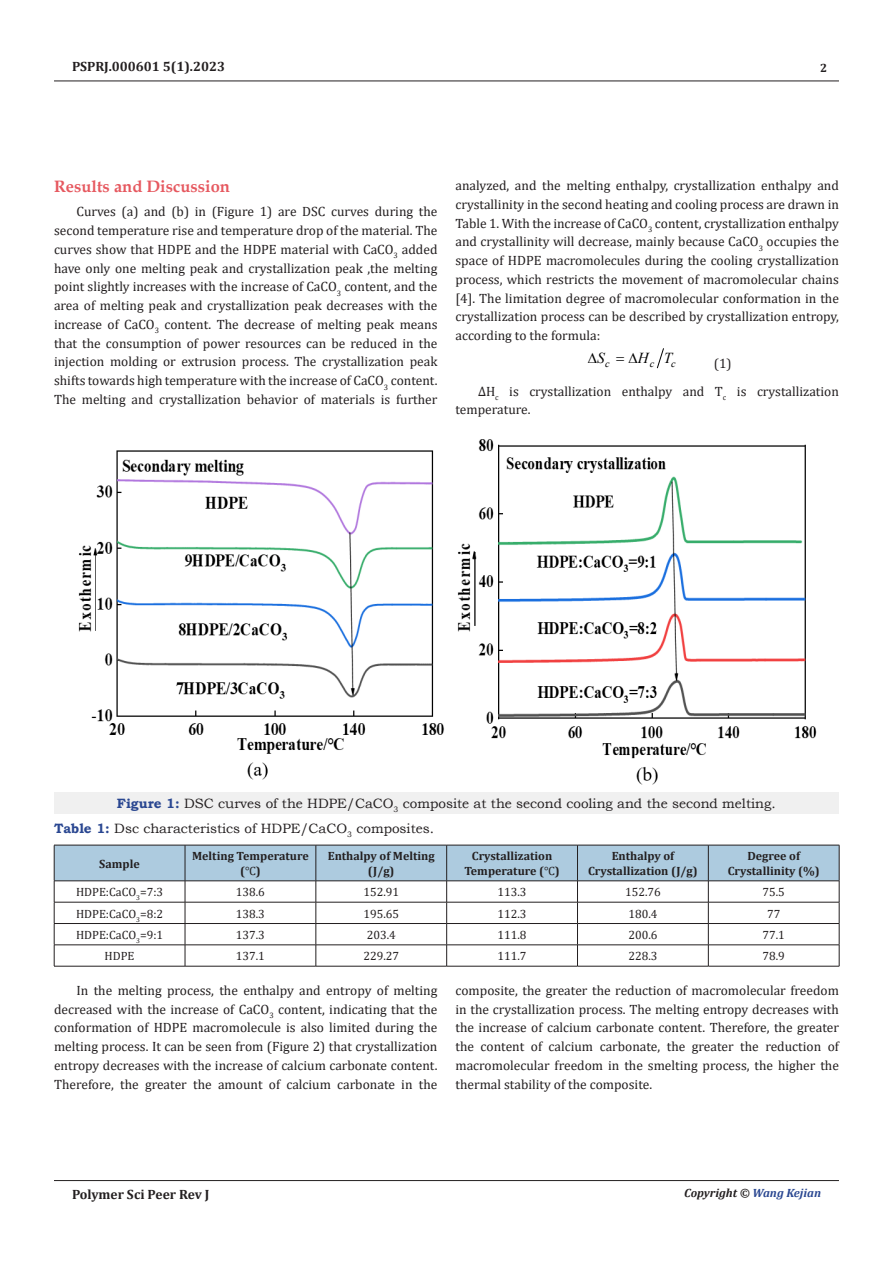
<style>
.page{position:relative;width:893px;height:1263px;background:#fff}
.page>*{position:absolute;margin:0;border:0;box-sizing:border-box;transform-origin:0 0}
.t1{font:700 16.5px "Book Antiqua";color:#e65960}
.t2{font:italic 15.15px "Times New Roman";color:#000}
.t3{font:13.5px/18.8px "Cambria";color:#231f20;text-align:justify}
.t4{font:13.5px "Bookman Old Style";color:#231f20}
.t5{font:700 13.5px "Cambria";color:#231f20}
.t6{font:12px "Cambria";color:#231f20}
.t7{font:700 12px/14.4px "Cambria";color:#231f20;text-align:center}
.t8{font:italic 700 12px "Cambria";color:#231f20}
.t9{font:italic 10.5px "Times New Roman";color:#000}
.s1{font-weight:700;color:#2a4791}
.s2{font-weight:400}
.s3{color:#2a4791}
</style>
<div class="page">
<hr style="left:54px;top:81px;width:785px;height:1px;background:#231f20">
<hr style="left:54px;top:1180px;width:785px;height:1px;background:#231f20">
<svg style="left:657px;top:348px;width:7px;height:20px"></svg>
<div style="left:54px;top:792px;width:785px;height:22px;background:#f0f0f0"></div>
<img style="left:78px;top:439px;width:739px;height:346px">
<svg style="left:54px;top:845px;width:786px;height:121px"></svg>
<hr style="left:54px;top:966px;width:131px;height:1px;background:#231f20">
<hr style="left:185px;top:966px;width:131px;height:1px;background:#231f20">
<hr style="left:316px;top:966px;width:131px;height:1px;background:#231f20">
<hr style="left:447px;top:966px;width:130px;height:1px;background:#231f20">
<hr style="left:577px;top:966px;width:131px;height:1px;background:#231f20">
<hr style="left:708px;top:966px;width:131px;height:1px;background:#231f20">
<p class="t5" style="left:72px;top:56px;width:154px">PSPRJ.000601 5(1).2023</p>
<p class="t7" style="left:820px;top:61px;width:9px">2</p>
<p class="t1" style="left:54px;top:175px;width:177px">Results and Discussion</p>
<p class="t3" style="left:54px;top:202px;width:385px;text-indent:22px">Curves (a) and (b) in (Figure 1) are DSC curves during the second temperature rise and temperature drop of the material. The curves show that HDPE and the HDPE material with CaCO<sub>3</sub> added have only one melting peak and crystallization peak ,the melting point slightly increases with the increase of CaCO<sub>3</sub> content, and the area of melting peak and crystallization peak decreases with the increase of CaCO<sub>3</sub> content. The decrease of melting peak means that the consumption of power resources can be reduced in the injection molding or extrusion process. The crystallization peak shifts towards high temperature with the increase of CaCO<sub>3</sub> content.<br>The melting and crystallization behavior of materials is further</p>
<p class="t3" style="left:455px;top:176px;width:385px">analyzed, and the melting enthalpy, crystallization enthalpy and crystallinity in the second heating and cooling process are drawn in Table 1. With the increase of CaCO<sub>3</sub> content, crystallization enthalpy and crystallinity will decrease, mainly because CaCO<sub>3</sub> occupies the space of HDPE macromolecules during the cooling crystallization process, which restricts the movement of macromolecular chains [4]. The limitation degree of macromolecular conformation in the crystallization process can be described by crystallization entropy, according to the formula:</p>
<p class="t9" style="left:605px;top:357px;width:6px">c</p>
<p class="t9" style="left:650px;top:357px;width:6px">c</p>
<p class="t9" style="left:671px;top:357px;width:6px">c</p>
<p class="t2" style="left:588px;top:347px;width:18px">∆S</p>
<p class="t2" style="left:629px;top:347px;width:45px">∆H T</p>
<p class="t3" style="left:714px;top:354px;width:19px">(1)</p>
<p class="t3" style="left:455px;top:382px;width:385px;text-indent:22px">ΔH<sub>c</sub> is crystallization enthalpy and T<sub>c</sub> is crystallization temperature.</p>
<p class="t4" style="left:117px;top:794px;width:660px"><span class="s1">Figure 1:</span> DSC curves of the HDPE/CaCO<sub>3</sub> composite at the second cooling and the second melting.</p>
<p class="t4" style="left:54px;top:819px;width:382px"><span class="s1">Table 1:</span> Dsc characteristics of HDPE/CaCO<sub>3</sub> composites.</p>
<p class="t7" style="left:99px;top:856px;width:42px">Sample</p>
<p class="t7" style="left:192px;top:849px;width:118px">Melting Temperature (<span class="s2">℃</span>)</p>
<p class="t7" style="left:328px;top:849px;width:108px">Enthalpy of Melting (J/g)</p>
<p class="t7" style="left:464px;top:849px;width:97px">Crystallization<br>Temperature (<span class="s2">℃</span>)</p>
<p class="t7" style="left:588px;top:849px;width:111px">Enthalpy of<br>Crystallization (J/g)</p>
<p class="t7" style="left:728px;top:849px;width:93px">Degree of<br>Crystallinity (%)</p>
<p class="t6" style="left:76px;top:885px;width:89px">HDPE:CaCO<sub>3</sub>=7:3</p>
<p class="t6" style="left:236px;top:885px;width:31px">138.6</p>
<p class="t6" style="left:363px;top:885px;width:37px">152.91</p>
<p class="t6" style="left:498px;top:885px;width:31px">113.3</p>
<p class="t6" style="left:625px;top:885px;width:37px">152.76</p>
<p class="t6" style="left:762px;top:885px;width:24px">75.5</p>
<p class="t6" style="left:76px;top:906px;width:89px">HDPE:CaCO<sub>3</sub>=8:2</p>
<p class="t6" style="left:236px;top:906px;width:31px">138.3</p>
<p class="t6" style="left:363px;top:906px;width:37px">195.65</p>
<p class="t6" style="left:498px;top:906px;width:31px">112.3</p>
<p class="t6" style="left:628px;top:906px;width:31px">180.4</p>
<p class="t6" style="left:767px;top:906px;width:15px">77</p>
<p class="t6" style="left:76px;top:928px;width:89px">HDPE:CaCO<sub>3</sub>=9:1</p>
<p class="t6" style="left:236px;top:928px;width:31px">137.3</p>
<p class="t6" style="left:367px;top:928px;width:31px">203.4</p>
<p class="t6" style="left:498px;top:928px;width:31px">111.8</p>
<p class="t6" style="left:628px;top:928px;width:31px">200.6</p>
<p class="t6" style="left:762px;top:928px;width:24px">77.1</p>
<p class="t6" style="left:105px;top:949px;width:31px">HDPE</p>
<p class="t6" style="left:236px;top:949px;width:31px">137.1</p>
<p class="t6" style="left:363px;top:949px;width:37px">229.27</p>
<p class="t6" style="left:498px;top:949px;width:31px">111.7</p>
<p class="t6" style="left:628px;top:949px;width:31px">228.3</p>
<p class="t6" style="left:762px;top:949px;width:24px">78.9</p>
<p class="t3" style="left:54px;top:981px;width:385px;text-indent:22px">In the melting process, the enthalpy and entropy of melting decreased with the increase of CaCO<sub>3</sub> content, indicating that the conformation of HDPE macromolecule is also limited during the melting process. It can be seen from (Figure 2) that crystallization entropy decreases with the increase of calcium carbonate content.<br>Therefore, the greater the amount of calcium carbonate in the</p>
<p class="t3" style="left:455px;top:981px;width:385px">composite, the greater the reduction of macromolecular freedom in the crystallization process. The melting entropy decreases with the increase of calcium carbonate content. Therefore, the greater the content of calcium carbonate, the greater the reduction of macromolecular freedom in the smelting process, the higher the thermal stability of the composite.</p>
<p class="t5" style="left:72px;top:1185px;width:139px">Polymer Sci Peer Rev J</p>
<p class="t8" style="left:684px;top:1184px;width:138px">Copyright © <span class="s3">Wang Kejian</span></p>
</div>
